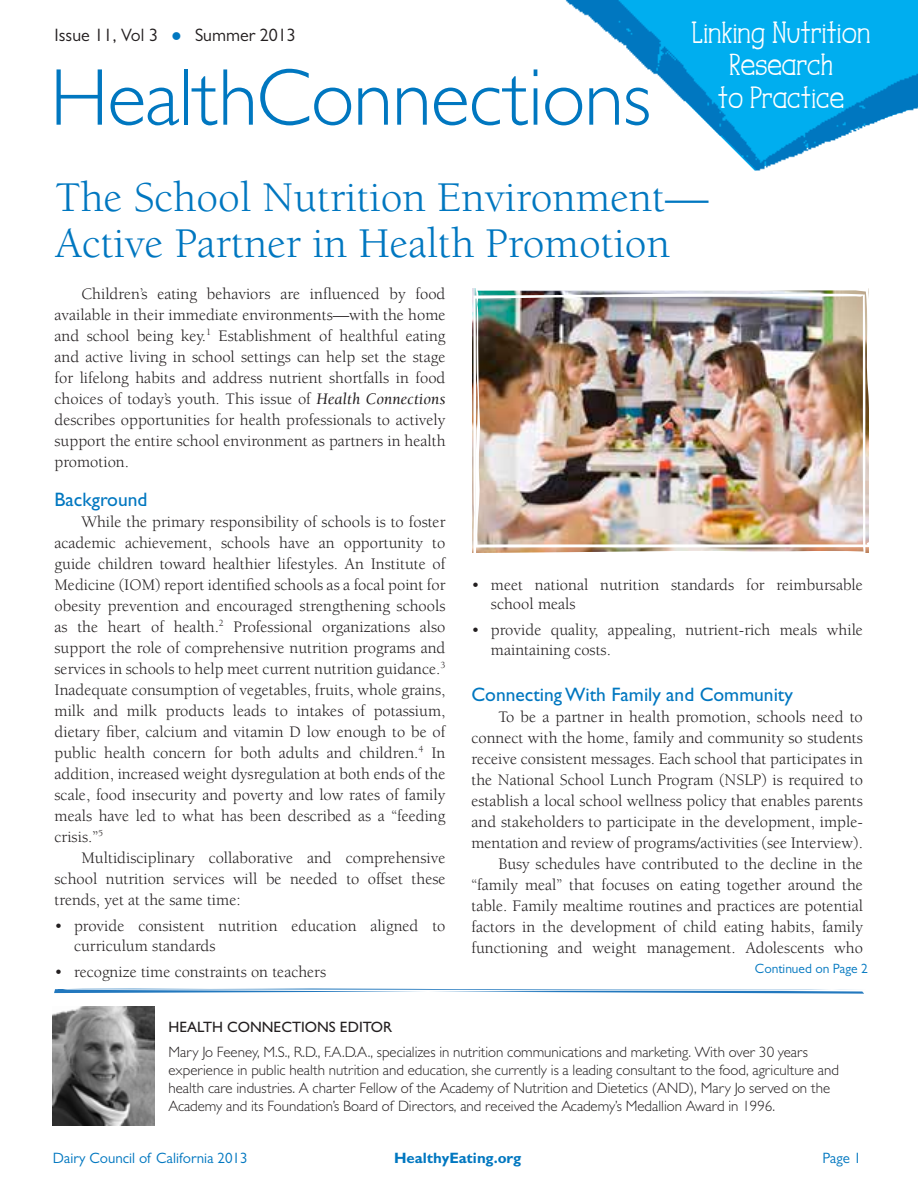
<style>
.page{position:relative;width:918px;height:1188px;background:#fff}
.page>*{position:absolute;margin:0;border:0;box-sizing:border-box;transform-origin:0 0}
.t1{font:300 81px "Gill Sans MT Std";letter-spacing:-.01em;color:#0077c0}
.t2{font:43.5px/46.5px "Berkeley Std";color:#0077c0}
.t3{font:700 27px/32.4px "TALUHLA";color:#fff;text-align:center}
.t4{font:19.5px "Gill Sans";color:#0077c0}
.t5{font:18px "Gill Sans MT Std";color:#231f20}
.t6{font:16.5px/21px "Berkeley Std";color:#231f20;text-align:justify}
.t7{font:300 15px/18px "Gill Sans MT Std";color:#231f20}
.t8{font:15px "Gill Sans MT Std";color:#0077c0}
.t9{font:500 15px "Gill Sans MT Std";color:#231f20}
.t10{font:700 15px "Gill Sans MT Std";color:#0077c0}
.t11{font:13.5px "Gill Sans MT Std";color:#0077c0}
.s1{color:#0077c0}
.s2{font-style:italic}
</style>
<div class="page">
<img style="left:565px;top:0;width:353px;height:171px">
<svg style="left:54px;top:989px;width:810px;height:5px"></svg>
<img style="left:53px;top:1007px;width:102px;height:119px">
<svg style="left:474px;top:288px;width:395px;height:260px"></svg>
<img style="left:472px;top:292px;width:394px;height:261px">
<p class="t5" style="left:55px;top:24px;width:243px">Issue 11, Vol 3 <span class="s1">●</span> Summer 2013</p>
<h3 class="t3" style="left:692px;top:16px;width:181px">Linking Nutrition<br>Research<br>to Practice</h3>
<h1 class="t1" style="left:50px;top:49px;width:603px">HealthConnections</h1>
<h2 class="t2" style="left:56px;top:174px;width:655px">The School Nutrition Environment—<br>Active Partner in Health Promotion</h2>
<p class="t6" style="left:55px;top:284px;width:392px;text-indent:27px">Children’s eating behaviors are influenced by food available in their immediate environments—with the home and school being key.<sup>1</sup> Establishment of healthful eating and active living in school settings can help set the stage for lifelong habits and address nutrient shortfalls in food choices of today’s youth. This issue of <span class="s2">Health Connections </span>describes opportunities for health professionals to actively support the entire school environment as partners in health promotion.</p>
<p class="t4" style="left:55px;top:488px;width:94px">Background</p>
<p class="t6" style="left:55px;top:512px;width:392px;text-indent:27px">While the primary responsibility of schools is to foster academic achievement, schools have an opportunity to guide children toward healthier lifestyles. An Institute of Medicine (IOM) report identified schools as a focal point for obesity prevention and encouraged strengthening schools as the heart of health.<sup>2</sup> Professional organizations also support the role of comprehensive nutrition programs and services in schools to help meet current nutrition guidance.<sup>3<br></sup>Inadequate consumption of vegetables, fruits, whole grains, milk and milk products leads to intakes of potassium, dietary fiber, calcium and vitamin D low enough to be of public health concern for both adults and children.<sup>4</sup> In addition, increased weight dysregulation at both ends of the scale, food insecurity and poverty and low rates of family meals have led to what has been described as a “feeding crisis.”<sup>5</sup></p>
<p class="t6" style="left:55px;top:848px;width:393px;text-indent:27px">Multidisciplinary collaborative and comprehensive school nutrition services will be needed to offset these trends, yet at the same time:</p>
<p class="t6" style="left:74px;top:917px;width:373px;line-height:19.5px;text-indent:-20px">• provide consistent nutrition education aligned to curriculum standards</p>
<p class="t6" style="left:55px;top:962px;width:273px">• recognize time constraints on teachers</p>
<p class="t6" style="left:491px;top:575px;width:373px;line-height:19.5px;text-indent:-20px">• meet national nutrition standards for reimbursable school meals</p>
<p class="t6" style="left:491px;top:621px;width:373px;line-height:19.5px;text-indent:-20px">• provide quality, appealing, nutrient-rich meals while maintaining costs.</p>
<p class="t4" style="left:471px;top:683px;width:323px">Connecting With Family and Community</p>
<p class="t6" style="left:471px;top:706px;width:393px;text-align:right">To be a partner in health promotion, schools need to connect with the home, family and community so students receive consistent messages. Each school that participates in the National School Lunch Program (NSLP) is required to establish a local school wellness policy that enables parents and stakeholders to participate in the development, imple&shy;mentation and review of programs/activities (see Interview).<br>Busy schedules have contributed to the decline in the “family meal” that focuses on eating together around the table. Family mealtime routines and practices are potential factors in the development of child eating habits, family functioning and weight management. Adolescents who</p>
<p class="t11" style="left:755px;top:960px;width:114px">Continued on Page 2</p>
<p class="t9" style="left:168px;top:1018px;width:225px">HEALTH CONNECTIONS EDITOR</p>
<p class="t7" style="left:168px;top:1043px;width:672px">Mary Jo Feeney, M.S., R.D., F.A.D.A., specializes in nutrition communications and marketing. With over 30 years experience in public health nutrition and education, she currently is a leading consultant to the food, agriculture and health care industries. A charter Fellow of the Academy of Nutrition and Dietetics (AND), Mary Jo served on the Academy and its Foundation’s Board of Directors, and received the Academy’s Medallion Award in 1996.</p>
<p class="t8" style="left:53px;top:1149px;width:196px">Dairy Council of California 2013</p>
<p class="t10" style="left:394px;top:1148px;width:129px">HealthyEating.org</p>
<p class="t8" style="left:822px;top:1149px;width:40px">Page 1</p>
</div>
